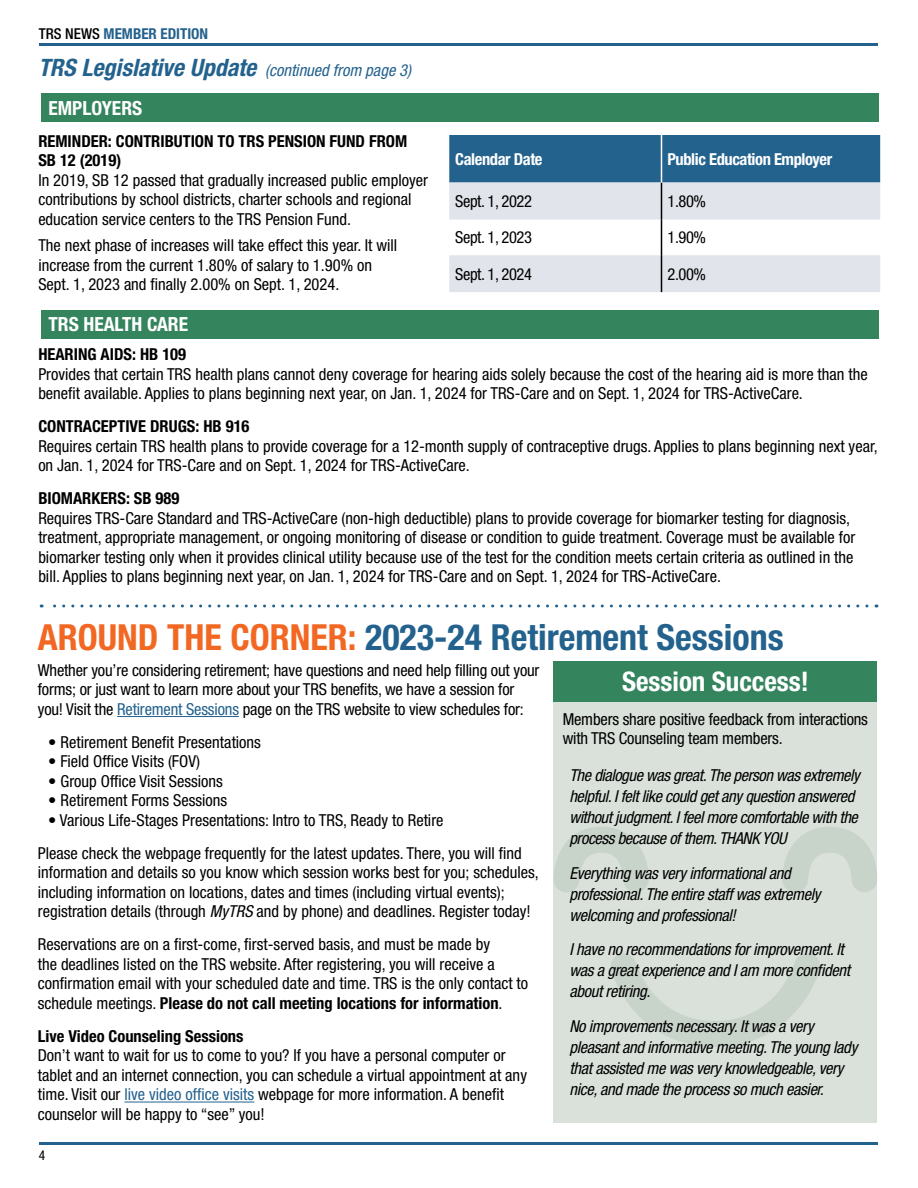
<style>
.page{position:relative;width:918px;height:1188px;background:#fff}
.page>*{position:absolute;margin:0;border:0;box-sizing:border-box;transform-origin:0 0}
.t1{font:700 condensed 36px "Helvetica Neue LT Std";color:#24628e}
.t2{font:700 condensed 27px "Helvetica Neue LT Std";color:#fff}
.t3{font:italic 700 condensed 24px "Helvetica Neue LT Std";color:#24628e}
.t4{font:700 condensed 19.5px "Helvetica Neue LT Std";color:#fff}
.t5{font:condensed 16.5px/19.5px "Helvetica Neue LT Std";color:#000}
.t6{font:italic condensed 16.5px/21px "Helvetica Neue LT Std";letter-spacing:-.02em;color:#000}
.t7{font:700 condensed 16.5px/19.5px "Helvetica Neue LT Std";color:#000}
.t8{font:700 condensed 16.5px "Helvetica Neue LT Std";letter-spacing:-.025em;color:#fff}
.t9{font:condensed 16.5px "Helvetica Neue LT Std";letter-spacing:-.025em;color:#000}
.t10{font:700 condensed 15px "Helvetica Neue LT Std";color:#24628e}
.t11{font:condensed 13.5px "Helvetica Neue LT Std";color:#000}
.s1{font-weight:500;color:#000}
.s2{font-weight:400;font-size:16.5px}
.s3{color:#f26722}
.s4{color:#24628e}
.s5{font-style:italic}
.s6{font-weight:700}
</style>
<div class="page">
<hr style="left:39px;top:1142px;width:839px;height:3px;background:#24628e">
<hr style="left:39px;top:43px;width:839px;height:3px;background:#24628e">
<svg style="left:41px;top:604px;width:826px;height:4px"></svg>
<div style="left:449px;top:135px;width:431px;height:48px;background:#24628e"></div>
<div style="left:449px;top:183px;width:431px;height:109px;background:#e2e4ec"></div>
<svg style="left:449px;top:220px;width:431px;height:35px"></svg>
<hr style="left:661px;top:183px;width:1px;height:37px;background:#000">
<hr style="left:661px;top:220px;width:1px;height:35px;background:#000">
<hr style="left:661px;top:255px;width:1px;height:37px;background:#000">
<hr style="left:661px;top:135px;width:1px;height:48px;background:#fff">
<div style="left:41px;top:310px;width:837px;height:29px;background:#34845d"></div>
<div style="left:41px;top:94px;width:837px;height:28px;background:#34845d"></div>
<hr style="left:117px;top:716px;width:122px;height:1px;background:#24628e">
<hr style="left:125px;top:1102px;width:129px;height:1px;background:#24628e">
<div style="left:554px;top:662px;width:324px;height:461px;background:#d9e1da"></div>
<div style="left:554px;top:662px;width:324px;height:40px;background:#34845d"></div>
<svg style="left:782px;top:827px;width:96px;height:65px"></svg>
<svg style="left:553px;top:827px;width:96px;height:65px"></svg>
<svg style="left:611px;top:953px;width:209px;height:94px"></svg>
<p class="t10" style="left:39px;top:24px;width:171px"><span class="s1">TRS NEWS</span> MEMBER EDITION</p>
<h3 class="t3" style="left:38px;top:53px;width:374px">TRS Legislative Update <span class="s2">(continued from page 3)</span></h3>
<p class="t4" style="left:48px;top:96px;width:95px">EMPLOYERS</p>
<p class="t7" style="left:38px;top:131px;width:370px">REMINDER: CONTRIBUTION TO TRS PENSION FUND FROM<br>SB 12 (2019)</p>
<p class="t5" style="left:38px;top:170px;width:391px">In 2019, SB 12 passed that gradually increased public employer contributions by school districts, charter schools and regional education service centers to the TRS Pension Fund.</p>
<p class="t5" style="left:38px;top:235px;width:360px">The next phase of increases will take effect this year. It will increase from the current 1.80% of salary to 1.90% on<br>Sept. 1, 2023 and finally 2.00% on Sept. 1, 2024.</p>
<p class="t4" style="left:48px;top:312px;width:141px">TRS HEALTH CARE</p>
<p class="t8" style="left:455px;top:149px;width:89px">Calendar Date</p>
<p class="t8" style="left:668px;top:149px;width:166px">Public Education Employer</p>
<p class="t9" style="left:455px;top:192px;width:78px">Sept. 1, 2022</p>
<p class="t5" style="left:668px;top:191px;width:40px">1.80%</p>
<p class="t9" style="left:455px;top:228px;width:78px">Sept. 1, 2023</p>
<p class="t5" style="left:668px;top:228px;width:40px">1.90%</p>
<p class="t9" style="left:455px;top:264px;width:78px">Sept. 1, 2024</p>
<p class="t5" style="left:668px;top:264px;width:40px">2.00%</p>
<p class="t7" style="left:38px;top:344px;width:149px">HEARING AIDS: HB 109</p>
<p class="t5" style="left:38px;top:364px;width:831px">Provides that certain TRS health plans cannot deny coverage for hearing aids solely because the cost of the hearing aid is more than the benefit available. Applies to plans beginning next year, on Jan. 1, 2024 for TRS-Care and on Sept. 1, 2024 for TRS-ActiveCare.</p>
<p class="t7" style="left:38px;top:416px;width:213px">CONTRACEPTIVE DRUGS: HB 916</p>
<p class="t5" style="left:38px;top:436px;width:841px">Requires certain TRS health plans to provide coverage for a 12-month supply of contraceptive drugs. Applies to plans beginning next year, on Jan. 1, 2024 for TRS-Care and on Sept. 1, 2024 for TRS-ActiveCare.</p>
<p class="t7" style="left:38px;top:488px;width:143px">BIOMARKERS: SB 989</p>
<p class="t5" style="left:38px;top:508px;width:818px">Requires TRS-Care Standard and TRS-ActiveCare (non-high deductible) plans to provide coverage for biomarker testing for diagnosis, treatment, appropriate management, or ongoing monitoring of disease or condition to guide treatment. Coverage must be available for biomarker testing only when it provides clinical utility because use of the test for the condition meets certain criteria as outlined in the bill. Applies to plans beginning next year, on Jan. 1, 2024 for TRS-Care and on Sept. 1, 2024 for TRS-ActiveCare.</p>
<h1 class="t1" style="left:38px;top:615px;width:748px"><span class="s3">AROUND THE CORNER:</span> 2023-24 Retirement Sessions</h1>
<p class="t5" style="left:38px;top:660px;width:503px">Whether you’re considering retirement; have questions and need help filling out your forms; or just want to learn more about your TRS benefits, we have a session for you! Visit the <span class="s4">Retirement Sessions</span> page on the TRS website to view schedules for:</p>
<p class="t5" style="left:48px;top:732px;width:214px">• Retirement Benefit Presentations</p>
<p class="t5" style="left:48px;top:752px;width:153px">• Field Office Visits (FOV)</p>
<p class="t5" style="left:48px;top:771px;width:176px">• Group Office Visit Sessions</p>
<p class="t5" style="left:48px;top:791px;width:180px">• Retirement Forms Sessions</p>
<p class="t5" style="left:38px;top:803px;width:486px;line-height:33px;text-indent:10px">• Various Life-Stages Presentations: Intro to TRS, Ready to Retire<br>Please check the webpage frequently for the latest updates. There, you will find</p>
<p class="t5" style="left:38px;top:863px;width:503px">information and details so you know which session works best for you; schedules, including information on locations, dates and times (including virtual events); registration details (through <span class="s5">MyTRS</span> and by phone) and deadlines. Register today!</p>
<p class="t5" style="left:38px;top:935px;width:492px">Reservations are on a first-come, first-served basis, and must be made by<br>the deadlines listed on the TRS website. After registering, you will receive a confirmation email with your scheduled date and time. TRS is the only contact to schedule meetings. <span class="s6">Please do not call meeting locations for information</span>.</p>
<p class="t7" style="left:38px;top:1026px;width:207px">Live Video Counseling Sessions</p>
<p class="t5" style="left:38px;top:1046px;width:491px">Don’t want to wait for us to come to you? If you have a personal computer or tablet and an internet connection, you can schedule a virtual appointment at any time. Visit our <span class="s4">live video office visits</span> webpage for more information. A benefit counselor will be happy to “see” you!</p>
<p class="t11" style="left:39px;top:1147px;width:8px">4</p>
<h2 class="t2" style="left:622px;top:665px;width:188px">Session Success!</h2>
<p class="t5" style="left:563px;top:709px;width:307px">Members share positive feedback from interactions with TRS Counseling team members.</p>
<p class="t6" style="left:569px;top:765px;width:292px">The dialogue was great. The person was extremely helpful. I felt like could get any question answered without judgment. I feel more comfortable with the process because of them. THANK YOU</p>
<p class="t6" style="left:569px;top:863px;width:253px">Everything was very informational and professional. The entire staff was extremely welcoming and professional!</p>
<p class="t6" style="left:569px;top:939px;width:282px">I have no recommendations for improvement. It was a great experience and I am more confident about retiring.</p>
<p class="t6" style="left:569px;top:1016px;width:289px">No improvements necessary. It was a very pleasant and informative meeting. The young lady that assisted me was very knowledgeable, very nice, and made the process so much easier.</p>
</div>
